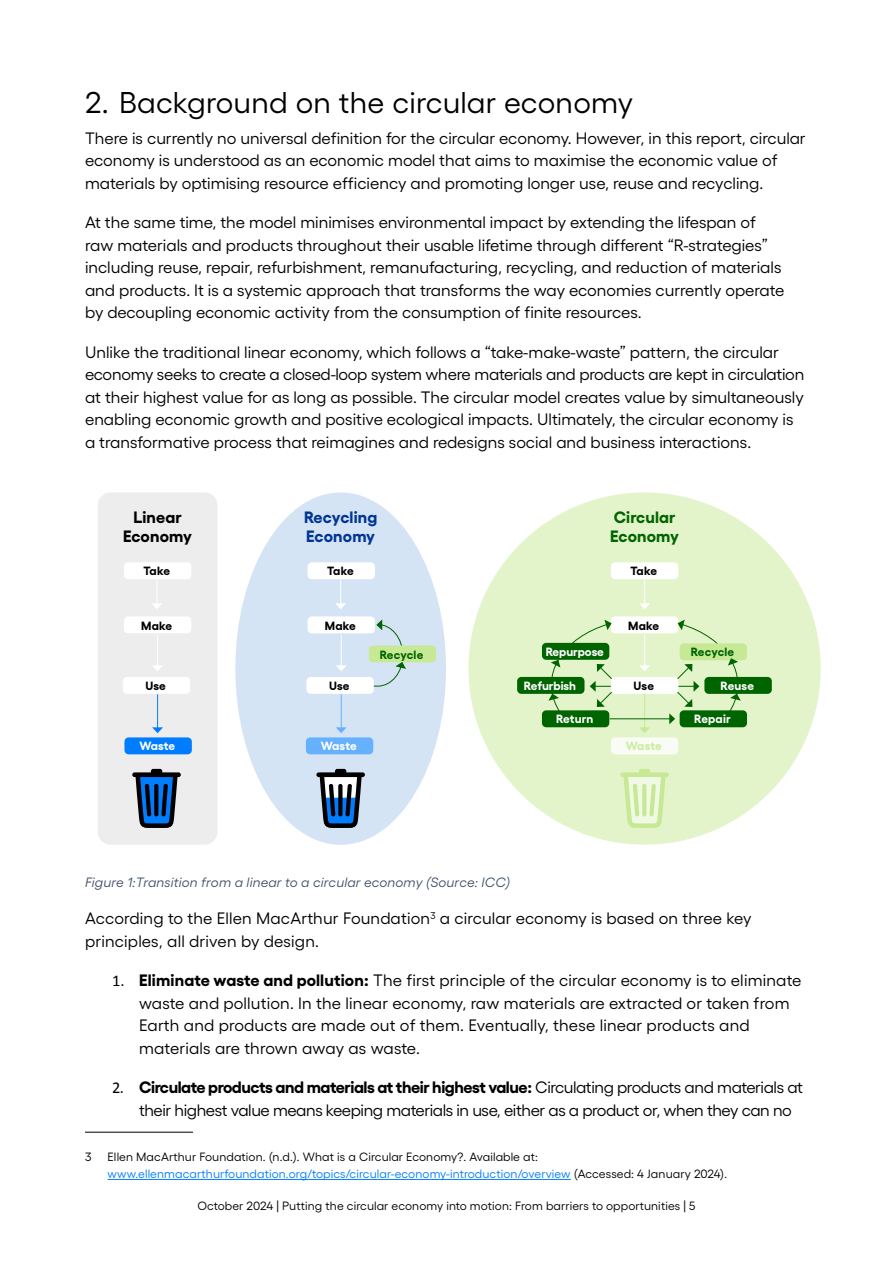
<style>
.page{position:relative;width:893px;height:1263px;background:#fff}
.page>*{position:absolute;margin:0;border:0;box-sizing:border-box;transform-origin:0 0}
.t1{font:30px "Gellix";letter-spacing:.01em;color:#000}
.t2{font:16.5px/22.5px "Gellix";color:#000}
.t3{font:16.5px/22.5px "Gellix";letter-spacing:-.025em;color:#000}
.t4{font:700 16.5px/19.4px "Gellix";letter-spacing:.005em;color:#003594}
.t5{font:700 16.5px/19.4px "Gellix";letter-spacing:.01em;color:#006400}
.t6{font:700 16.5px/19.4px "Gellix";letter-spacing:.01em;color:#000;text-align:center}
.t7{font:italic 13.5px "Gellix";letter-spacing:.01em;color:#44546a}
.t8{font:12px/16.5px "Gellix";letter-spacing:.01em;color:#000}
.t9{font:700 12px "Gellix";color:#fff}
.t10{font:700 12px "Gellix";letter-spacing:.015em;color:#000}
.t11{font:700 12px "Gellix";letter-spacing:.01em;color:#006400}
.t12{font:700 12px "Gellix";letter-spacing:.005em;color:#c7e995}
.s1{font-family:"Calibri"}
.s2{font-weight:700}
.s3{color:#007dff}
</style>
<div class="page">
<div style="left:98px;top:492px;width:119px;height:353px;background:#ededed;border-radius:13px"></div>
<div style="left:124px;top:737px;width:68px;height:17px;background:#007dff;border-radius:4px"></div>
<svg style="left:134px;top:769px;width:45px;height:59px"></svg>
<div style="left:132px;top:772px;width:49px;height:5px;background:#000;border-radius:2px"></div>
<svg style="left:153px;top:603px;width:8px;height:6px"></svg>
<div style="left:124px;top:562px;width:67px;height:17px;background:#fff;border-radius:4px"></div>
<div style="left:124px;top:616px;width:67px;height:17px;background:#fff;border-radius:4px"></div>
<div style="left:123px;top:677px;width:67px;height:17px;background:#fff;border-radius:4px"></div>
<hr style="left:157px;top:635px;width:1px;height:31px;background:#fff">
<svg style="left:153px;top:666px;width:9px;height:5px"></svg>
<hr style="left:157px;top:694px;width:1px;height:34px;background:#007dff">
<svg style="left:152px;top:727px;width:11px;height:6px"></svg>
<div style="left:235px;top:492px;width:211px;height:353px;background:#d5e4f4;border-radius:50%"></div>
<svg style="left:335px;top:580px;width:11px;height:29px"></svg>
<div style="left:306px;top:737px;width:67px;height:17px;background:#66b1ff;border-radius:4px"></div>
<svg style="left:319px;top:769px;width:44px;height:59px"></svg>
<div style="left:316px;top:772px;width:49px;height:5px;background:#000;border-radius:2px"></div>
<div style="left:308px;top:562px;width:67px;height:17px;background:#fff;border-radius:4px"></div>
<div style="left:308px;top:616px;width:67px;height:17px;background:#fff;border-radius:4px"></div>
<hr style="left:341px;top:635px;width:1px;height:31px;background:#fff">
<svg style="left:336px;top:665px;width:11px;height:6px"></svg>
<hr style="left:341px;top:694px;width:1px;height:34px;background:#66b1ff">
<svg style="left:336px;top:727px;width:11px;height:6px"></svg>
<div style="left:369px;top:645px;width:67px;height:17px;background:#c7e995;border-radius:4px"></div>
<svg style="left:370px;top:619px;width:36px;height:68px"></svg>
<div style="left:306px;top:677px;width:68px;height:17px;background:#fff;border-radius:4px"></div>
<div style="left:468px;top:492px;width:353px;height:353px;background:#e3f4ca;border-radius:50%"></div>
<div style="left:611px;top:562px;width:67px;height:17px;background:#fff;border-radius:4px"></div>
<div style="left:611px;top:616px;width:67px;height:17px;background:#fff;border-radius:4px"></div>
<svg style="left:639px;top:580px;width:11px;height:29px"></svg>
<div style="left:680px;top:643px;width:67px;height:17px;background:#c7e995;border-radius:4px"></div>
<div style="left:680px;top:710px;width:67px;height:17px;background:#006400;border-radius:4px"></div>
<div style="left:704px;top:677px;width:68px;height:17px;background:#006400;border-radius:4px"></div>
<div style="left:517px;top:677px;width:67px;height:17px;background:#006400;border-radius:4px"></div>
<div style="left:542px;top:643px;width:67px;height:17px;background:#006400;border-radius:4px"></div>
<div style="left:542px;top:710px;width:67px;height:17px;background:#006400;border-radius:4px"></div>
<div style="left:611px;top:737px;width:67px;height:17px;background:#f9fcf4;border-radius:4px"></div>
<svg style="left:623px;top:769px;width:43px;height:59px"></svg>
<div style="left:620px;top:772px;width:49px;height:5px;background:#c7e995;border-radius:2px"></div>
<svg style="left:548px;top:618px;width:193px;height:115px"></svg>
<div style="left:611px;top:677px;width:67px;height:17px;background:#fff;border-radius:4px"></div>
<hr style="left:85px;top:1132px;width:108px;height:1px;background:#000">
<hr style="left:108px;top:1179px;width:463px;height:1px;background:#007dff">
<h1 class="t1" style="left:85px;top:79px;width:550px">2. Background on the circular economy</h1>
<p class="t2" style="left:85px;top:125px;width:722px">There is currently no universal definition for the circular economy. However, in this report, circular economy is understood as an economic model that aims to maximise the economic value of materials by optimising resource efficiency and promoting longer use, reuse and recycling.</p>
<p class="t2" style="left:85px;top:209px;width:701px">At the same time, the model minimises environmental impact by extending the lifespan of raw materials and products throughout their usable lifetime through different “R-strategies” including reuse, repair, refurbishment, remanufacturing, recycling, and reduction of materials and products. It is a systemic approach that transforms the way economies currently operate by decoupling economic activity from the consumption of finite resources.</p>
<p class="t2" style="left:85px;top:339px;width:721px">Unlike the traditional linear economy, which follows a “take-make-waste” pattern, the circular economy seeks to create a closed-loop system where materials and products are kept in circulation at their highest value for as long as possible. The circular model creates value by simultaneously enabling economic growth and positive ecological impacts. Ultimately, the circular economy is a transformative process that reimagines and redesigns social and business interactions.</p>
<p class="t6" style="left:123px;top:505px;width:70px">Linear<br>Economy</p>
<p class="t10" style="left:144px;top:561px;width:28px">Take</p>
<p class="t4" style="left:304px;top:505px;width:75px">Recycling<br>Economy</p>
<p class="t10" style="left:327px;top:561px;width:28px">Take</p>
<p class="t5" style="left:610px;top:505px;width:70px">Circular<br>Economy</p>
<p class="t10" style="left:630px;top:561px;width:28px">Take</p>
<p class="t10" style="left:141px;top:616px;width:32px">Make</p>
<p class="t10" style="left:325px;top:616px;width:32px">Make</p>
<p class="t10" style="left:628px;top:616px;width:32px">Make</p>
<p class="t11" style="left:380px;top:645px;width:45px">Recycle</p>
<p class="t9" style="left:546px;top:642px;width:60px">Repurpose</p>
<p class="t11" style="left:691px;top:642px;width:45px">Recycle</p>
<p class="t10" style="left:145px;top:676px;width:22px">Use</p>
<p class="t10" style="left:329px;top:676px;width:22px">Use</p>
<p class="t9" style="left:524px;top:676px;width:54px">Refurbish</p>
<p class="t9" style="left:721px;top:676px;width:35px">Reuse</p>
<p class="t10" style="left:634px;top:676px;width:22px">Use</p>
<p class="t9" style="left:556px;top:709px;width:39px">Return</p>
<p class="t9" style="left:694px;top:709px;width:38px">Repair</p>
<p class="t9" style="left:139px;top:737px;width:37px">Waste</p>
<p class="t9" style="left:321px;top:737px;width:37px">Waste</p>
<p class="t12" style="left:626px;top:737px;width:37px">Waste</p>
<p class="t7" style="left:85px;top:872px;width:426px">Figure 1:Transition from a linear to a circular economy (Source: ICC)</p>
<p class="t2" style="left:85px;top:906px;width:668px">According to the Ellen MacArthur Foundation<sup>3</sup> a circular economy is based on three key principles, all driven by design.</p>
<p class="t2" style="left:139px;top:968px;width:664px;text-indent:-27px"><span class="s1">1.</span> <span class="s2">Eliminate waste and pollution:</span> The first principle of the circular economy is to eliminate waste and pollution. In the linear economy, raw materials are extracted or taken from Earth and products are made out of them. Eventually, these linear products and materials are thrown away as waste.</p>
<p class="t3" style="left:139px;top:1075px;width:665px;text-indent:-27px"><span class="s1">2.</span> <span class="s2">Circulate products and materials at their highest value:</span> Circulating products and materials at their highest value means keeping materials in use, either as a product or, when they can no</p>
<p class="t8" style="left:85px;top:1148px;width:8px">3</p>
<p class="t8" style="left:108px;top:1148px;width:621px">Ellen MacArthur Foundation. (n.d.). What is a Circular Economy?. Available at: <span class="s3">www.ellenmacarthurfoundation.org/topics/circular-economy-introduction/overview</span> (Accessed: 4 January 2024).</p>
<p class="t8" style="left:197px;top:1196px;width:500px">October 2024 | Putting the circular economy into motion: From barriers to opportunities | 5</p>
</div>
